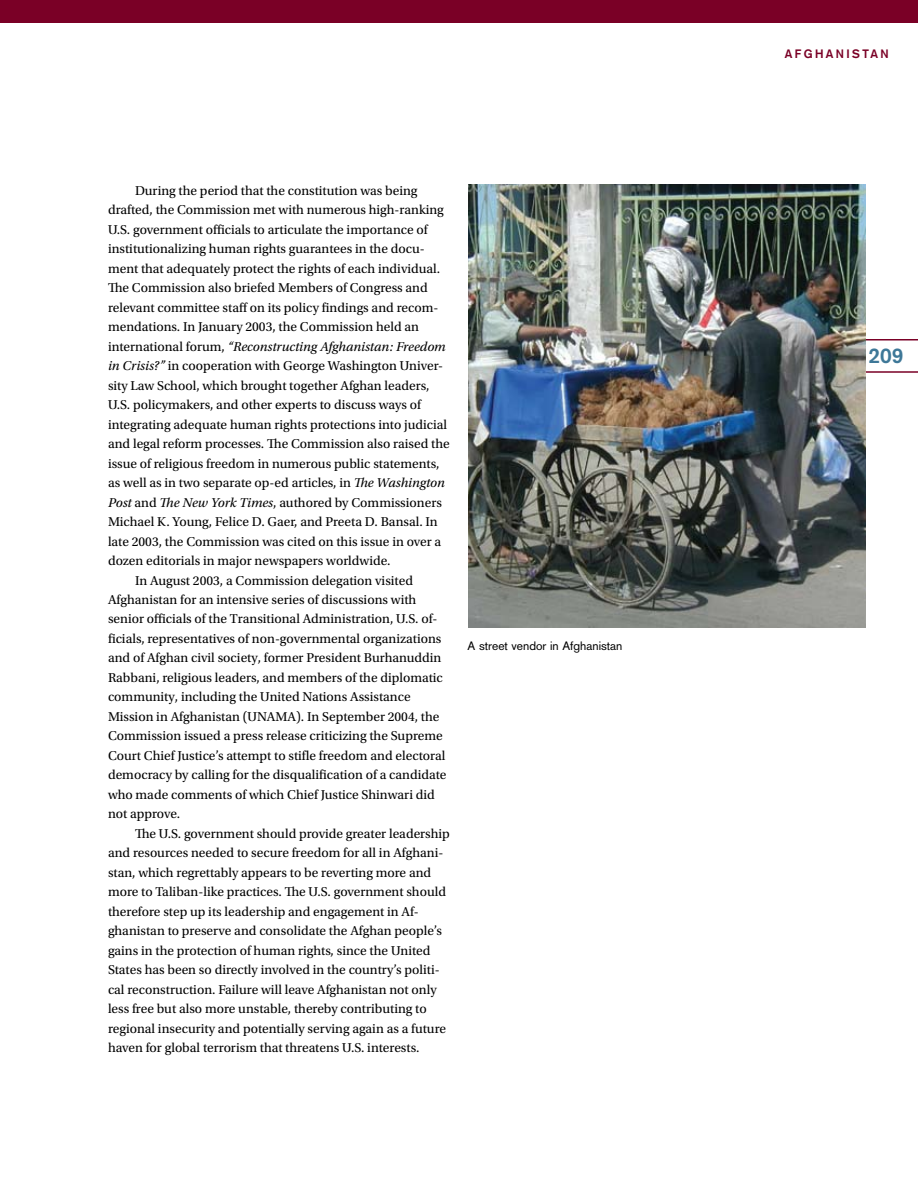
<style>
.page{position:relative;width:918px;height:1188px;background:#fff}
.page>*{position:absolute;margin:0;border:0;box-sizing:border-box;transform-origin:0 0}
.t1{font:700 21px "Akzidenz Grotesk";color:#3e7898}
.t2{font:13.5px "Utopia Std";color:#000}
.t3{font:italic 13.5px "Utopia Std";color:#000}
.t4{font:12px "Akzidenz Grotesk";color:#000}
.t5{font:700 12px "Akzidenz Grotesk";letter-spacing:.2em;color:#7a0026}
.s1{font-style:normal}
.s2{font-style:italic}
</style>
<div class="page">
<hr style="left:866px;top:339px;width:52px;height:1px;background:#7a0026">
<hr style="left:866px;top:371px;width:52px;height:2px;background:#7a0026">
<div style="left:0;top:0;width:918px;height:22px;background:#7a0026"></div>
<img style="left:468px;top:184px;width:398px;height:443px">
<p class="t2" style="left:135px;top:183px;width:284px">During the period that the constitution was being</p>
<p class="t2" style="left:108px;top:202px;width:337px">drafted, the Commission met with numerous high-ranking</p>
<p class="t2" style="left:108px;top:222px;width:321px">U.S. government officials to articulate the importance of</p>
<p class="t2" style="left:108px;top:241px;width:318px">institutionalizing human rights guarantees in the docu-</p>
<p class="t2" style="left:108px;top:261px;width:334px">ment that adequately protect the rights of each individual.</p>
<p class="t2" style="left:108px;top:280px;width:321px">The Commission also briefed Members of Congress and</p>
<p class="t2" style="left:108px;top:300px;width:332px">relevant committee staff on its policy findings and recom-</p>
<p class="t2" style="left:108px;top:319px;width:313px">mendations. In January 2003, the Commission held an</p>
<p class="t3" style="left:108px;top:339px;width:339px"><span class="s1">international forum,</span> “Reconstructing Afghanistan: Freedom</p>
<p class="t2" style="left:108px;top:358px;width:337px"><span class="s2">in Crisis?”</span> in cooperation with George Washington Univer-</p>
<p class="t2" style="left:108px;top:378px;width:323px">sity Law School, which brought together Afghan leaders,</p>
<p class="t2" style="left:108px;top:397px;width:315px">U.S. policymakers, and other experts to discuss ways of</p>
<p class="t2" style="left:108px;top:417px;width:341px">integrating adequate human rights protections into judicial</p>
<p class="t2" style="left:108px;top:436px;width:343px">and legal reform processes. The Commission also raised the</p>
<p class="t2" style="left:108px;top:456px;width:333px">issue of religious freedom in numerous public statements,</p>
<p class="t2" style="left:108px;top:475px;width:339px">as well as in two separate op-ed articles, in <span class="s2">The Washington</span></p>
<p class="t2" style="left:108px;top:495px;width:335px"><span class="s2">Post</span> and <span class="s2">The New York Times</span>, authored by Commissioners</p>
<p class="t2" style="left:108px;top:514px;width:331px">Michael K. Young, Felice D. Gaer, and Preeta D. Bansal. In</p>
<p class="t2" style="left:108px;top:534px;width:335px">late 2003, the Commission was cited on this issue in over a</p>
<p class="t2" style="left:108px;top:553px;width:284px">dozen editorials in major newspapers worldwide.</p>
<p class="t2" style="left:135px;top:573px;width:280px">In August 2003, a Commission delegation visited</p>
<p class="t2" style="left:108px;top:592px;width:310px">Afghanistan for an intensive series of discussions with</p>
<p class="t2" style="left:108px;top:612px;width:331px">senior officials of the Transitional Administration, U.S. of-</p>
<p class="t2" style="left:108px;top:631px;width:335px">ficials, representatives of non-governmental organizations</p>
<p class="t2" style="left:108px;top:651px;width:335px">and of Afghan civil society, former President Burhanuddin</p>
<p class="t2" style="left:108px;top:670px;width:336px">Rabbani, religious leaders, and members of the diplomatic</p>
<p class="t2" style="left:108px;top:690px;width:304px">community, including the United Nations Assistance</p>
<p class="t2" style="left:108px;top:709px;width:333px">Mission in Afghanistan (UNAMA). In September 2004, the</p>
<p class="t2" style="left:108px;top:729px;width:336px">Commission issued a press release criticizing the Supreme</p>
<p class="t2" style="left:108px;top:748px;width:339px">Court Chief Justice’s attempt to stifle freedom and electoral</p>
<p class="t2" style="left:108px;top:768px;width:340px">democracy by calling for the disqualification of a candidate</p>
<p class="t2" style="left:108px;top:787px;width:328px">who made comments of which Chief Justice Shinwari did</p>
<p class="t2" style="left:108px;top:807px;width:74px">not approve.</p>
<p class="t2" style="left:135px;top:826px;width:316px">The U.S. government should provide greater leadership</p>
<p class="t2" style="left:108px;top:846px;width:337px">and resources needed to secure freedom for all in Afghani-</p>
<p class="t2" style="left:108px;top:865px;width:325px">stan, which regrettably appears to be reverting more and</p>
<p class="t2" style="left:108px;top:885px;width:340px">more to Taliban-like practices. The U.S. government should</p>
<p class="t2" style="left:108px;top:904px;width:312px">therefore step up its leadership and engagement in Af-</p>
<p class="t2" style="left:108px;top:924px;width:336px">ghanistan to preserve and consolidate the Afghan people’s</p>
<p class="t2" style="left:108px;top:943px;width:324px">gains in the protection of human rights, since the United</p>
<p class="t2" style="left:108px;top:963px;width:333px">States has been so directly involved in the country’s politi-</p>
<p class="t2" style="left:108px;top:982px;width:330px">cal reconstruction. Failure will leave Afghanistan not only</p>
<p class="t2" style="left:108px;top:1002px;width:320px">less free but also more unstable, thereby contributing to</p>
<p class="t2" style="left:108px;top:1021px;width:340px">regional insecurity and potentially serving again as a future</p>
<p class="t2" style="left:108px;top:1041px;width:313px">haven for global terrorism that threatens U.S. interests.</p>
<p class="t4" style="left:468px;top:639px;width:156px">A street vendor in Afghanistan</p>
<p class="t5" style="left:785px;top:47px;width:104px">AFGHAN ISTAN</p>
<h1 class="t1" style="left:868px;top:343px;width:37px">209</h1>
</div>
